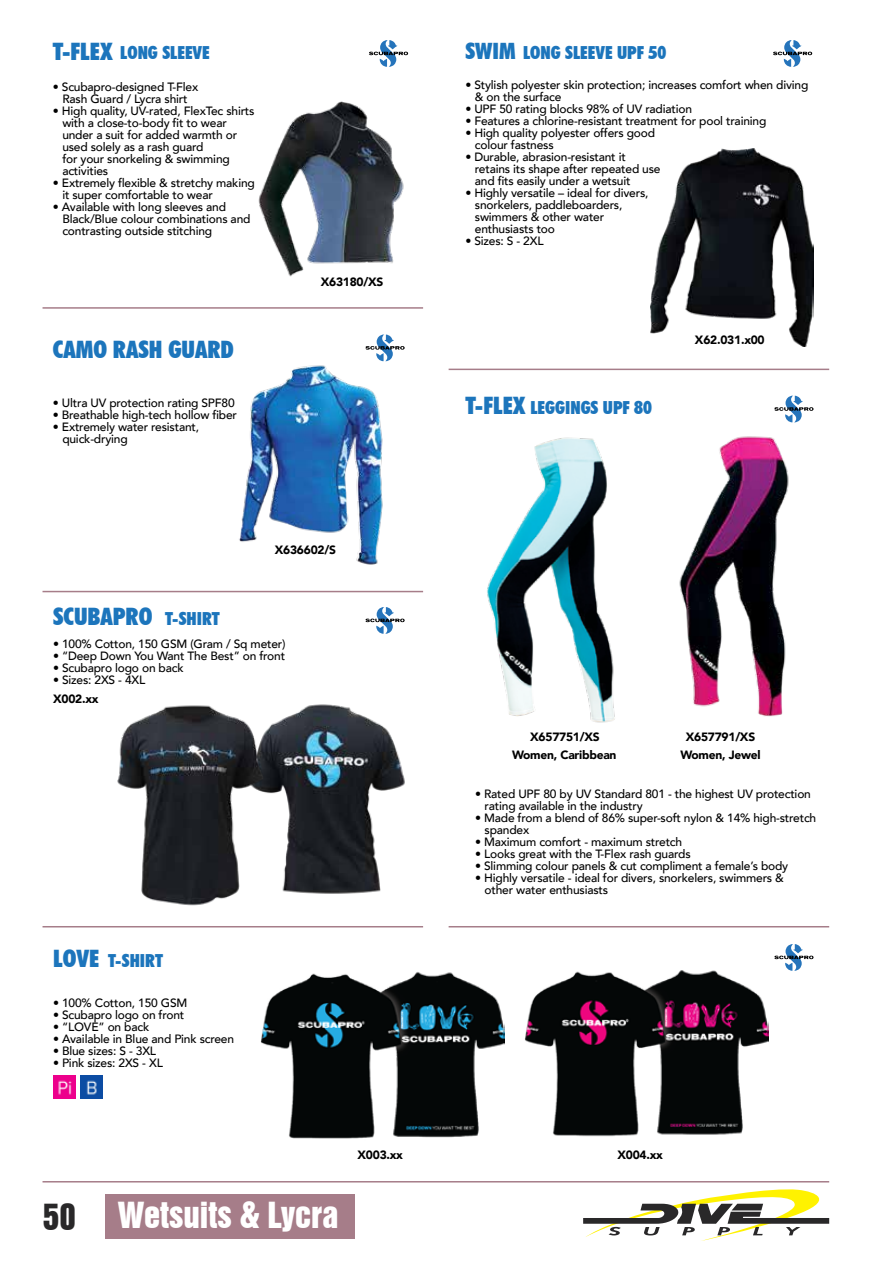
<style>
.page{position:relative;width:893px;height:1263px;background:#fff}
.page>*{position:absolute;margin:0;border:0;box-sizing:border-box;transform-origin:0 0}
.t1{font:33px "Swiss 921 BT Regular A";color:#fff}
.t2{font:33px "Swiss 921 BT Regular A";color:#292829}
.t3{font:900 condensed 24px "Futura BT";color:#1c75bc}
.t4{font:900 condensed 22.5px "Futura BT";color:#1c75bc}
.t5{font:900 condensed 18px "Futura BT";color:#1c75bc}
.t6{font:500 12px/12px "Avenir LT";letter-spacing:-.015em;color:#000}
.t7{font:900 12px "Avenir LT";letter-spacing:-.02em;color:#000}
</style>
<div class="page">
<svg style="left:583px;top:1189px;width:247px;height:52px"></svg>
<div style="left:105px;top:1194px;width:250px;height:44px;background:#a67d89"></div>
<hr style="left:43px;top:1181px;width:786px;height:1px;background:#a67d89">
<img style="left:258px;top:101px;width:146px;height:176px">
<img style="left:650px;top:149px;width:163px;height:197px">
<img style="left:266px;top:704px;width:139px;height:190px">
<img style="left:117px;top:705px;width:149px;height:201px">
<img style="left:80px;top:1076px;width:23px;height:22px">
<img style="left:53px;top:1076px;width:23px;height:22px">
<img style="left:487px;top:437px;width:128px;height:286px">
<img style="left:679px;top:436px;width:110px;height:281px">
<svg style="left:773px;top:40px;width:39px;height:27px"></svg>
<svg style="left:369px;top:40px;width:39px;height:27px"></svg>
<svg style="left:774px;top:396px;width:39px;height:26px"></svg>
<svg style="left:365px;top:607px;width:40px;height:27px"></svg>
<svg style="left:774px;top:944px;width:39px;height:27px"></svg>
<img style="left:239px;top:361px;width:148px;height:204px">
<svg style="left:365px;top:334px;width:40px;height:27px"></svg>
<img style="left:260px;top:972px;width:244px;height:167px">
<img style="left:525px;top:970px;width:243px;height:167px">
<hr style="left:43px;top:307px;width:380px;height:2px;background:#a67d89">
<hr style="left:43px;top:591px;width:380px;height:1px;background:#a67d89">
<hr style="left:43px;top:926px;width:380px;height:1px;background:#a67d89">
<hr style="left:449px;top:926px;width:380px;height:1px;background:#a67d89">
<hr style="left:449px;top:369px;width:380px;height:1px;background:#a67d89">
<h2 class="t3" style="left:53px;top:37px;width:61px">T-FLEX</h2>
<h3 class="t4" style="left:465px;top:38px;width:52px">SWIM</h3>
<p class="t6" style="left:53px;top:81px;width:147px;text-align:center">• Scubapro-designed T-Flex<br>Rash Guard / Lycra shirt</p>
<p class="t6" style="left:62px;top:105px;width:194px;text-indent:-9px">• High quality, UV-rated, FlexTec shirts with a close-to-body fit to wear under a suit for added warmth or used solely as a rash guard<br>for your snorkeling &amp; swimming activities</p>
<p class="t6" style="left:62px;top:177px;width:194px;text-indent:-9px">• Extremely flexible &amp; stretchy making it super comfortable to wear</p>
<p class="t6" style="left:62px;top:201px;width:190px;text-indent:-9px">• Available with long sleeves and<br>Black/Blue colour combinations and contrasting outside stitching</p>
<h3 class="t5" style="left:120px;top:42px;width:91px">LONG SLEEVE</h3>
<h3 class="t5" style="left:523px;top:42px;width:145px">LONG SLEEVE UPF 50</h3>
<p class="t6" style="left:475px;top:79px;width:335px;text-indent:-9px">• Stylish polyester skin protection; increases comfort when diving &amp; on the surface</p>
<p class="t6" style="left:465px;top:103px;width:228px">• UPF 50 rating blocks 98% of UV radiation</p>
<p class="t6" style="left:465px;top:115px;width:302px">• Features a chlorine-resistant treatment for pool training</p>
<p class="t6" style="left:475px;top:127px;width:182px;text-indent:-9px">• High quality polyester offers good colour fastness</p>
<p class="t6" style="left:475px;top:151px;width:187px;text-indent:-9px">• Durable, abrasion-resistant it retains its shape after repeated use and fits easily under a wetsuit</p>
<p class="t6" style="left:475px;top:187px;width:175px;text-indent:-9px">• Highly versatile – ideal for divers, snorkelers, paddleboarders, swimmers &amp; other water enthusiasts too</p>
<p class="t6" style="left:465px;top:235px;width:80px">• Sizes: S - 2XL</p>
<h2 class="t3" style="left:53px;top:335px;width:182px">CAMO RASH GUARD</h2>
<p class="t6" style="left:53px;top:397px;width:183px">• Ultra UV protection rating SPF80</p>
<p class="t6" style="left:53px;top:409px;width:186px">• Breathable high-tech hollow fiber</p>
<p class="t6" style="left:62px;top:421px;width:138px;text-indent:-9px">• Extremely water resistant, quick-drying</p>
<p class="t7" style="left:321px;top:275px;width:64px">X63180/XS</p>
<h2 class="t3" style="left:53px;top:602px;width:101px">SCUBAPRO</h2>
<h3 class="t5" style="left:165px;top:608px;width:56px">T-SHIRT</h3>
<p class="t7" style="left:275px;top:543px;width:63px">X636602/S</p>
<p class="t6" style="left:53px;top:639px;width:234px">• 100% Cotton, 150 GSM (Gram / Sq meter)</p>
<p class="t6" style="left:53px;top:651px;width:234px">• “Deep Down You Want The Best” on front</p>
<p class="t6" style="left:53px;top:663px;width:132px">• Scubapro logo on back</p>
<p class="t6" style="left:53px;top:675px;width:94px">• Sizes: 2XS - 4XL</p>
<p class="t7" style="left:53px;top:691px;width:47px">X002.xx</p>
<h2 class="t3" style="left:53px;top:943px;width:48px">LOVE</h2>
<h3 class="t5" style="left:108px;top:949px;width:56px">T-SHIRT</h3>
<p class="t6" style="left:53px;top:997px;width:136px">• 100% Cotton, 150 GSM</p>
<p class="t6" style="left:53px;top:1009px;width:133px">• Scubapro logo on front</p>
<p class="t6" style="left:53px;top:1021px;width:98px">• “LOVE” on back</p>
<p class="t6" style="left:53px;top:1033px;width:183px">• Available in Blue and Pink screen</p>
<p class="t6" style="left:53px;top:1045px;width:105px">• Blue sizes: S - 3XL</p>
<p class="t6" style="left:53px;top:1057px;width:111px">• Pink sizes: 2XS - XL</p>
<h2 class="t3" style="left:466px;top:390px;width:61px">T-FLEX</h2>
<h3 class="t5" style="left:530px;top:396px;width:123px">LEGGINGS UPF 80</h3>
<p class="t7" style="left:695px;top:333px;width:71px">X62.031.x00</p>
<p class="t7" style="left:530px;top:729px;width:71px">X657751/XS</p>
<p class="t7" style="left:686px;top:729px;width:71px">X657791/XS</p>
<p class="t7" style="left:512px;top:747px;width:106px">Women, Caribbean</p>
<p class="t7" style="left:680px;top:747px;width:82px">Women, Jewel</p>
<p class="t6" style="left:485px;top:788px;width:328px;text-indent:-9px">• Rated UPF 80 by UV Standard 801 - the highest UV protection rating available in the industry</p>
<p class="t6" style="left:485px;top:812px;width:333px;text-indent:-9px">• Made from a blend of 86% super-soft nylon &amp; 14% high-stretch spandex</p>
<p class="t6" style="left:475px;top:836px;width:209px">• Maximum comfort - maximum stretch</p>
<p class="t6" style="left:475px;top:848px;width:217px">• Looks great with the T-Flex rash guards</p>
<p class="t6" style="left:475px;top:860px;width:315px">• Slimming colour panels &amp; cut compliment a female’s body</p>
<p class="t6" style="left:485px;top:872px;width:301px;text-indent:-9px">• Highly versatile - ideal for divers, snorkelers, swimmers &amp; other water enthusiasts</p>
<h1 class="t2" style="left:43px;top:1195px;width:34px">50</h1>
<h1 class="t1" style="left:118px;top:1194px;width:222px">Wetsuits &amp; Lycra</h1>
<p class="t7" style="left:358px;top:1147px;width:47px">X003.xx</p>
<p class="t7" style="left:617px;top:1147px;width:47px">X004.xx</p>
</div>
